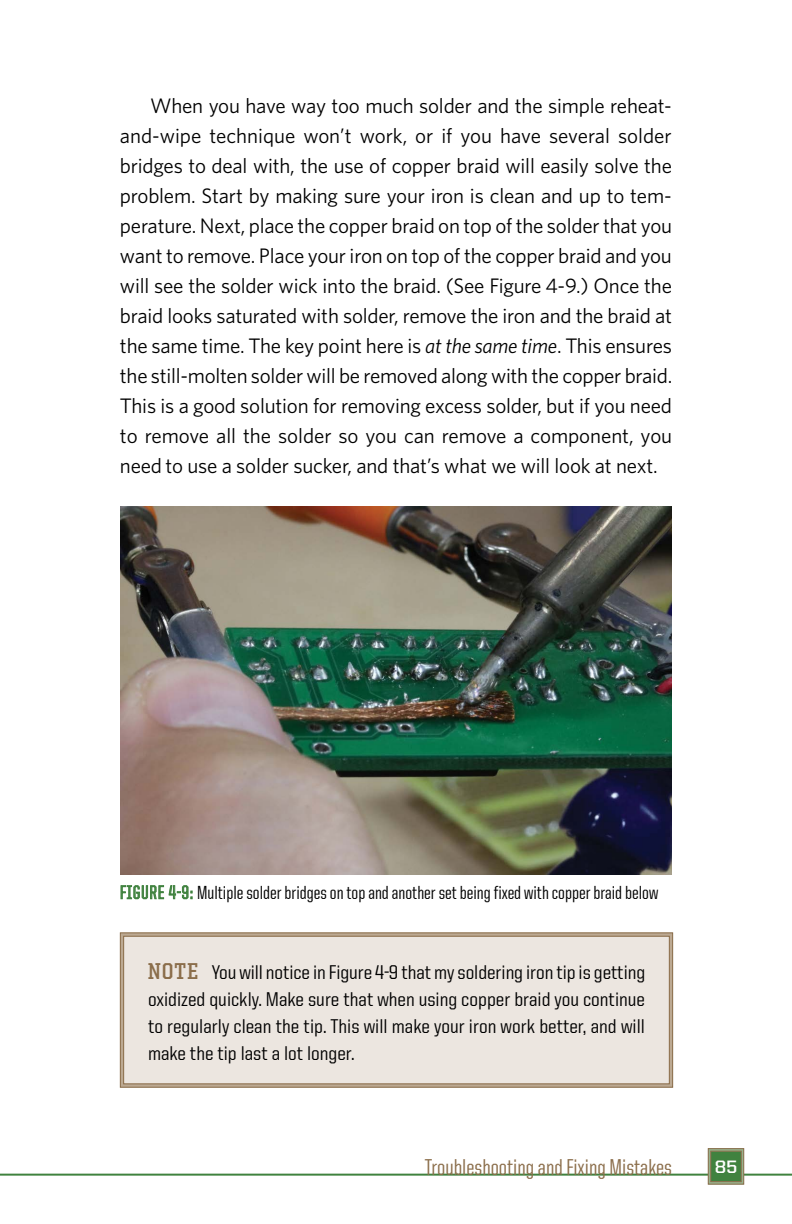
<style>
.page{position:relative;width:792px;height:1224px;background:#fff}
.page>*{position:absolute;margin:0;border:0;box-sizing:border-box;transform-origin:0 0}
.t1{font:500 23px "United Sans Cond";color:#8b6e4b}
.t2{font:21px/30px "Whitney";letter-spacing:-.01em;color:#000;text-align:justify}
.t3{font:500 20px/27px "United Sans Semi Cond";color:#000;text-align:justify}
.t4{font:500 19px "United Sans Cond";color:#000}
.t5{font:700 18px "United Sans Reg";color:#fff}
.s1{font-style:italic}
.s2{color:#40823f}
.s3{font-family:"United Serif Semi Cond";font-weight:700;font-size:23px;color:#8b6e4b}
</style>
<div class="page">
<hr style="left:0;top:1174px;width:792px;height:2px;background:#40823f">
<svg style="left:708px;top:1148px;width:36px;height:37px"></svg>
<div style="left:710px;top:1151px;width:32px;height:31px;border:1px solid #8b6e4b"></div>
<img style="left:120px;top:507px;width:552px;height:368px">
<svg style="left:120px;top:885px;width:72px;height:15px"></svg>
<div style="left:120px;top:932px;width:553px;height:156px;background:#ece6e0"></div>
<div style="left:123px;top:936px;width:547px;height:148px;border:1px solid #8b6e4b"></div>
<p class="t2" style="left:120px;top:90px;width:554px;text-indent:30px">When you have way too much solder and the simple reheat&shy;and-wipe technique won’t work, or if you have several solder bridges to deal with, the use of copper braid will easily solve the problem. Start by making sure your iron is clean and up to tem&shy;perature. Next, place the copper braid on top of the solder that you want to remove. Place your iron on top of the copper braid and you will see the solder wick into the braid. (See Figure 4-9.) Once the braid looks saturated with solder, remove the iron and the braid at the same time. The key point here is <span class="s1">at the same time</span>. This ensures the still-molten solder will be removed along with the copper braid.<br>This is a good solution for removing excess solder, but if you need to remove all the solder so you can remove a component, you need to use a solder sucker, and that’s what we will look at next.</p>
<p class="t4" style="left:120px;top:883px;width:540px"><span class="s2">FIGURE 4-9:</span> Multiple solder bridges on top and another set being fixed with copper braid below</p>
<p class="t3" style="left:148px;top:958px;width:499px"><span class="s3">NOTE</span> You will notice in Figure 4-9 that my soldering iron tip is getting oxidized quickly. Make sure that when using copper braid you continue to regularly clean the tip. This will make your iron work better, and will make the tip last a lot longer.</p>
<p class="t1" style="left:425px;top:1155px;width:249px">Troubleshooting and Fixing Mistakes</p>
<p class="t5" style="left:715px;top:1157px;width:24px">85</p>
</div>
